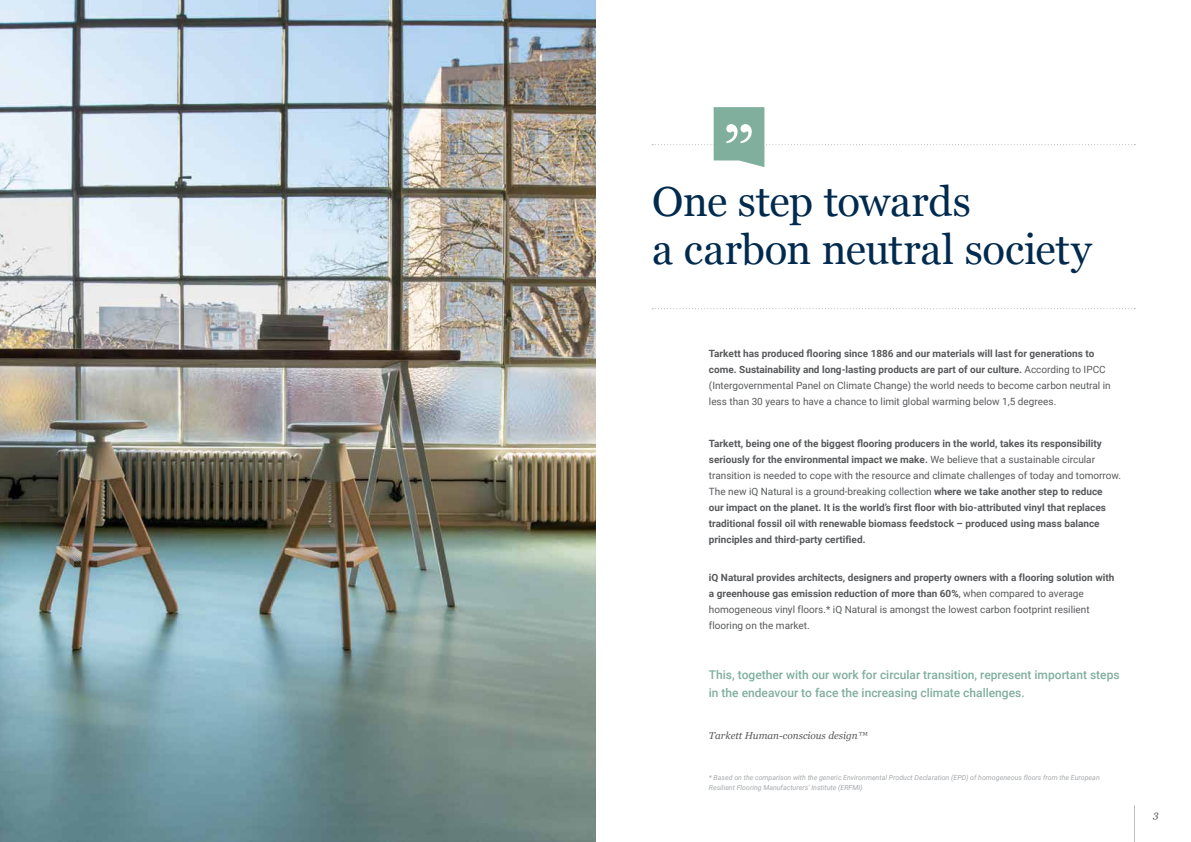
<style>
.page{position:relative;width:1191px;height:842px;background:#fff}
.page>*{position:absolute;margin:0;border:0;box-sizing:border-box;transform-origin:0 0}
.t1{font:42px/48px "Georgia";letter-spacing:-.005em;color:#002a4e}
.t2{font:500 12px/18px "Roboto";color:#80af9e}
.t3{font:700 10px/16px "Roboto";color:#58595b}
.t4{font:10px/16px "Roboto";color:#58595b}
.t5{font:italic 10px "Georgia";color:#58595b}
.t6{font:italic 7px/10px "Roboto";color:#a7a9ac}
.s1{font-weight:700}
.s2{font-weight:400}
.s3{font-style:inherit}
</style>
<div class="page">
<hr style="left:1134px;top:805px;width:1px;height:37px;background:#58595b">
<svg style="left:652px;top:308px;width:483px;height:1px"></svg>
<svg style="left:652px;top:107px;width:483px;height:60px"></svg>
<img style="left:0;top:0;width:595px;height:842px">
<h1 class="t1" style="left:652px;top:176px;width:441px">One step towards<br>a carbon neutral society</h1>
<p class="t4" style="left:709px;top:345px;width:403px"><span class="s1">Tarkett has produced flooring since 1886 and our materials will last for generations to come. Sustainability and long-lasting products are part of our culture.</span> According to IPCC (Intergovernmental Panel on Climate Change) the world needs to become carbon neutral in less than 30 years to have a chance to limit global warming below 1,5 degrees.</p>
<p class="t3" style="left:709px;top:435px;width:414px">Tarkett, being one of the biggest flooring producers in the world, takes its responsibility seriously for the environmental impact we make. <span class="s2">We believe that a sustainable circular transition is needed to cope with the resource and climate challenges of today and tomorrow.<br>The new iQ Natural is a ground-breaking collection</span> where we take another step to reduce<br>our impact on the planet. It is the world’s first floor with bio-attributed vinyl that replaces traditional fossil oil with renewable biomass feedstock – <span class="s3">produced using mass balance principles and third-party certified</span>.</p>
<p class="t3" style="left:709px;top:569px;width:407px">iQ Natural provides architects, designers and property owners with a flooring solution with a greenhouse gas emission reduction of more than 60%<span class="s2">, when compared to average homogeneous vinyl floors.* iQ Natural is amongst the lowest carbon footprint resilient flooring on the market.</span></p>
<p class="t2" style="left:709px;top:665px;width:412px">This, together with our work for circular transition, represent important steps in the endeavour to face the increasing climate challenges.</p>
<p class="t5" style="left:709px;top:728px;width:160px">Tarkett Human-conscious design™</p>
<p class="t6" style="left:709px;top:772px;width:392px">* Based on the comparison with the generic Environmental Product Declaration (EPD) of homogeneous floors from the European<br>Resilient Flooring Manufacturers’ Institute (ERFMI)</p>
<p class="t5" style="left:1153px;top:807px;width:7px">3</p>
</div>
